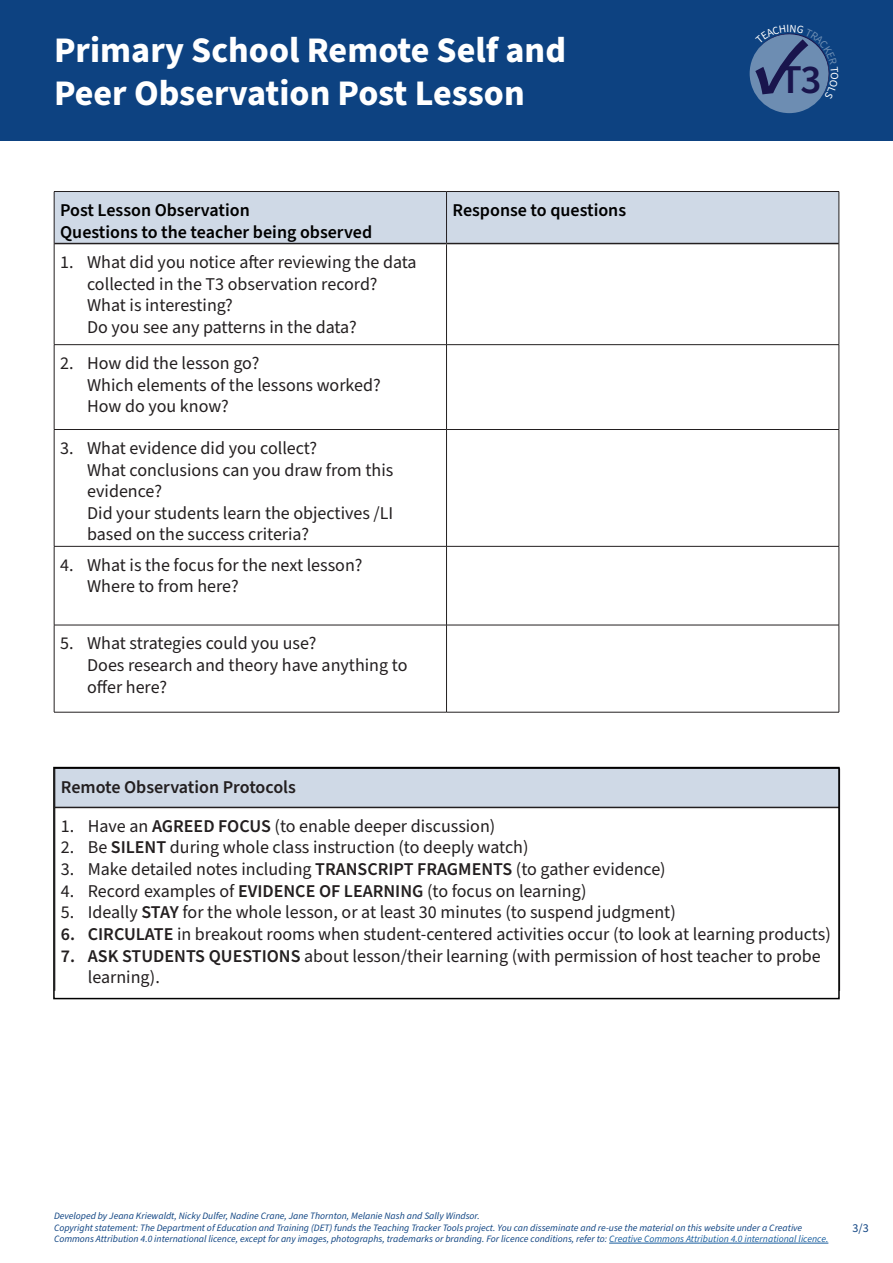
<style>
.page{position:relative;width:893px;height:1263px;background:#fff}
.page>*{position:absolute;margin:0;border:0;box-sizing:border-box;transform-origin:0 0}
.t1{font:600 40.95px "Source Sans Pro";color:#19154d}
.t2{font:700 36px/43.2px "Source Sans Pro";color:#fff}
.t3{font:18px/21.6px "Source Sans Pro";color:#231f20}
.Table_Header{font:600 18px "Source Sans Pro";color:#000}
.Page_Title_-_White{font:600 18px "Source Sans Pro";color:#231f20}
.Page_Title_-_White-2{font:12px "Source Sans Pro";color:#0d4281}
.t4{font:italic 9.75px/11.7px "Source Sans Pro";color:#0d4281}
.s1{font-weight:700;font-style:italic;font-size:77.7px}
.s2{font-weight:600}
.s3{color:#175d9e}
</style>
<div class="page">
<div style="left:0;top:0;width:893px;height:140px;background:#0d4281"></div>
<hr style="left:609px;top:1243px;width:219px;height:1px;background:#175d9e">
<div style="left:750px;top:34px;width:79px;height:79px;background:#6d8db2;border-radius:50%"></div>
<div style="left:55px;top:192px;width:784px;height:51px;background:#cfd9e6"></div>
<hr style="left:54px;top:191px;width:392px;height:1px;background:#231f20">
<hr style="left:54px;top:192px;width:1px;height:52px;background:#231f20">
<hr style="left:446px;top:191px;width:393px;height:1px;background:#231f20">
<hr style="left:446px;top:192px;width:1px;height:51px;background:#231f20">
<hr style="left:839px;top:192px;width:1px;height:52px;background:#231f20">
<hr style="left:54px;top:244px;width:1px;height:100px;background:#231f20">
<hr style="left:446px;top:244px;width:1px;height:100px;background:#231f20">
<hr style="left:839px;top:244px;width:1px;height:100px;background:#231f20">
<hr style="left:54px;top:344px;width:392px;height:1px;background:#231f20">
<hr style="left:54px;top:345px;width:1px;height:84px;background:#231f20">
<hr style="left:446px;top:344px;width:393px;height:1px;background:#231f20">
<hr style="left:446px;top:345px;width:1px;height:84px;background:#231f20">
<hr style="left:839px;top:345px;width:1px;height:84px;background:#231f20">
<hr style="left:54px;top:429px;width:392px;height:1px;background:#231f20">
<hr style="left:54px;top:430px;width:1px;height:116px;background:#231f20">
<hr style="left:446px;top:429px;width:393px;height:1px;background:#231f20">
<hr style="left:446px;top:430px;width:1px;height:116px;background:#231f20">
<hr style="left:839px;top:430px;width:1px;height:116px;background:#231f20">
<hr style="left:54px;top:546px;width:392px;height:1px;background:#231f20">
<hr style="left:54px;top:546px;width:1px;height:79px;background:#231f20">
<hr style="left:446px;top:546px;width:393px;height:1px;background:#231f20">
<hr style="left:446px;top:546px;width:1px;height:79px;background:#231f20">
<hr style="left:839px;top:546px;width:1px;height:79px;background:#231f20">
<hr style="left:54px;top:625px;width:392px;height:1px;background:#231f20">
<hr style="left:54px;top:625px;width:1px;height:87px;background:#231f20">
<hr style="left:446px;top:625px;width:393px;height:1px;background:#231f20">
<hr style="left:446px;top:625px;width:1px;height:87px;background:#231f20">
<hr style="left:839px;top:625px;width:1px;height:87px;background:#231f20">
<hr style="left:54px;top:712px;width:392px;height:1px;background:#231f20">
<hr style="left:446px;top:712px;width:393px;height:1px;background:#231f20">
<hr style="left:54px;top:243px;width:392px;height:1px;background:#231f20">
<hr style="left:446px;top:243px;width:393px;height:1px;background:#231f20">
<div style="left:55px;top:768px;width:785px;height:39px;background:#cfd9e6"></div>
<hr style="left:55px;top:807px;width:784px;height:1px;background:#231f20">
<div style="left:53px;top:767px;width:787px;height:232px;border:2px solid #000"></div>
<svg style="left:755px;top:33px;width:75px;height:66px"></svg>
<p class="t2" style="left:54px;top:29px;width:513px">Primary School Remote Self and<br>Peer Observation Post Lesson</p>
<p class="Table_Header" style="left:60px;top:198px;width:191px">Post Lesson Observation</p>
<p class="Table_Header" style="left:60px;top:220px;width:313px">Questions to the teacher being observed</p>
<p class="t3" style="left:87px;top:252px;width:331px;text-indent:-27px">1. What did you notice after reviewing the data collected in the T3 observation record?<br>What is interesting?<br>Do you see any patterns in the data?</p>
<p class="t3" style="left:87px;top:353px;width:295px;text-indent:-27px">2. How did the lesson go?<br>Which elements of the lessons worked?<br>How do you know?</p>
<p class="t3" style="left:87px;top:438px;width:308px;text-indent:-27px">3. What evidence did you collect?<br>What conclusions can you draw from this evidence?<br>Did your students learn the objectives /LI based on the success criteria?</p>
<p class="t3" style="left:87px;top:555px;width:277px;text-indent:-27px">4. What is the focus for the next lesson?<br>Where to from here?</p>
<p class="t3" style="left:87px;top:633px;width:322px;text-indent:-27px">5. What strategies could you use?<br>Does research and theory have anything to offer here?</p>
<p class="Table_Header" style="left:452px;top:198px;width:175px">Response to questions</p>
<h1 class="t1" style="left:756px;top:52px;width:67px"><span class="s1">✓</span>T 3</h1>
<p class="Page_Title_-_White" style="left:61px;top:775px;width:237px">Remote Observation Protocols</p>
<p class="t3" style="left:61px;top:816px;width:436px">1. Have an <span class="s2">AGREED FOCUS</span> (to enable deeper discussion)</p>
<p class="t3" style="left:61px;top:837px;width:469px">2. Be <span class="s2">SILENT</span> during whole class instruction (to deeply watch)</p>
<p class="t3" style="left:61px;top:859px;width:606px">3. Make detailed notes including <span class="s2">TRANSCRIPT FRAGMENTS</span> (to gather evidence)</p>
<p class="t3" style="left:61px;top:880px;width:527px">4. Record examples of <span class="s2">EVIDENCE OF LEARNING</span> (to focus on learning)</p>
<p class="t3" style="left:61px;top:902px;width:617px">5. Ideally <span class="s2">STAY</span> for the whole lesson, or at least 30 minutes (to suspend judgment)</p>
<p class="t3" style="left:61px;top:924px;width:771px"><span class="s2">6. CIRCULATE</span> in breakout rooms when student-centered activities occur (to look at learning products)</p>
<p class="t3" style="left:88px;top:945px;width:734px;text-indent:-27px"><span class="s2">7. ASK STUDENTS QUESTIONS</span> about lesson/their learning (with permission of host teacher to probe learning).</p>
<p class="t4" style="left:54px;top:1210px;width:776px">Developed by Jeana Kriewaldt, Nicky Dulfer, Nadine Crane, Jane Thornton, Melanie Nash and Sally Windsor.<br>Copyright statement: The Department of Education and Training (DET) funds the Teaching Tracker Tools project. You can disseminate and re-use the material on this website under a Creative<br>Commons Attribution 4.0 international licence, except for any images, photographs, trademarks or branding. For licence conditions, refer to: <span class="s3">Creative Commons Attribution 4.0 international licence.</span></p>
<p class="Page_Title_-_White-2" style="left:853px;top:1220px;width:18px">3/3</p>
</div>
